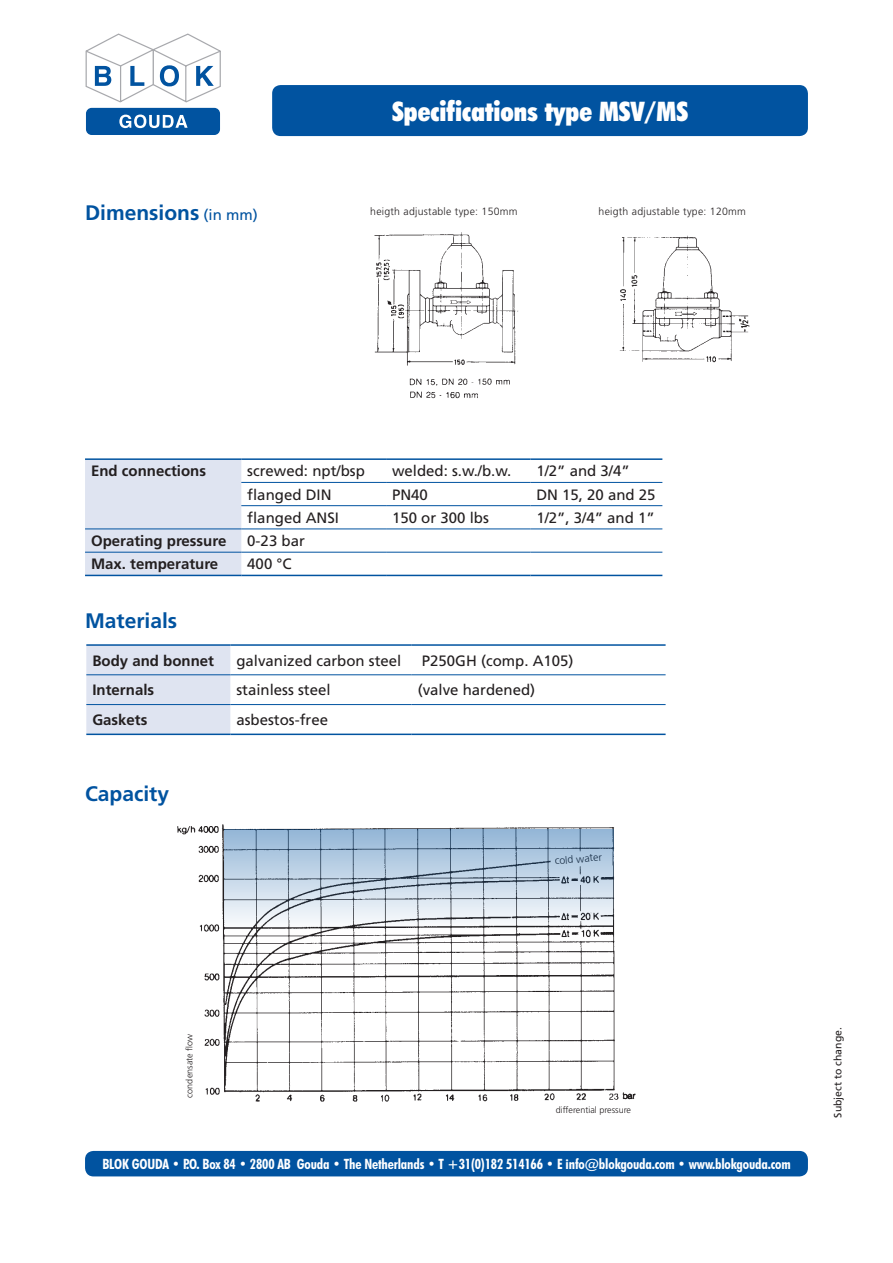
<style>
.page{position:relative;width:893px;height:1263px;background:#fff}
.page>*{position:absolute;margin:0;border:0;box-sizing:border-box;transform-origin:0 0}
.Normaal{font:900 condensed 27px "Futura BT";color:#fff}
.Normaal-2{font:700 21px "Frutiger LT";color:#0153a0}
.Normaal-3{font:15px "Frutiger LT";color:#231f20}
.Normaal-4{font:700 15px "Frutiger LT";color:#231f20}
.Normaal-5{font:700 condensed 14.25px "Futura BT";letter-spacing:-.01em;color:#fff}
.t1{font:300 10.5px "Frutiger LT";letter-spacing:.025em;color:#231f20}
.Normaal-6{font:10.5px "Frutiger LT";color:#231f20}
.t2{font:300 9px "Frutiger LT";color:#231f20}
.s1{font-weight:400;font-size:15px}
</style>
<div class="page">
<div style="left:272px;top:85px;width:536px;height:51px;background:#0153a0;border-radius:9px"></div>
<svg style="left:86px;top:33px;width:135px;height:70px"></svg>
<div style="left:86px;top:108px;width:134px;height:27px;background:#0153a0;border-radius:6px"></div>
<svg style="left:119px;top:115px;width:69px;height:13px"></svg>
<img style="left:374px;top:232px;width:144px;height:167px">
<img style="left:619px;top:235px;width:131px;height:128px">
<img style="left:177px;top:824px;width:459px;height:278px">
<div style="left:186px;top:999px;width:14px;height:98px;background:#fff"></div>
<svg style="left:552px;top:824px;width:59px;height:6px"></svg>
<div style="left:85px;top:460px;width:156px;height:115px;background:#dfe4f1"></div>
<hr style="left:85px;top:458px;width:156px;height:2px;background:#0153a0">
<hr style="left:85px;top:575px;width:156px;height:1px;background:#0153a0">
<hr style="left:241px;top:575px;width:145px;height:1px;background:#0153a0">
<hr style="left:386px;top:575px;width:144px;height:1px;background:#0153a0">
<hr style="left:530px;top:575px;width:132px;height:1px;background:#0153a0">
<hr style="left:241px;top:458px;width:145px;height:2px;background:#0153a0">
<hr style="left:386px;top:458px;width:144px;height:2px;background:#0153a0">
<hr style="left:530px;top:458px;width:132px;height:2px;background:#0153a0">
<hr style="left:241px;top:482px;width:145px;height:1px;background:#0153a0">
<hr style="left:386px;top:482px;width:144px;height:1px;background:#0153a0">
<hr style="left:530px;top:482px;width:132px;height:1px;background:#0153a0">
<hr style="left:241px;top:505px;width:145px;height:1px;background:#0153a0">
<hr style="left:386px;top:505px;width:144px;height:1px;background:#0153a0">
<hr style="left:530px;top:505px;width:132px;height:1px;background:#0153a0">
<hr style="left:85px;top:528px;width:156px;height:1px;background:#0153a0">
<hr style="left:241px;top:528px;width:145px;height:1px;background:#0153a0">
<hr style="left:386px;top:528px;width:144px;height:1px;background:#0153a0">
<hr style="left:530px;top:528px;width:132px;height:1px;background:#0153a0">
<hr style="left:85px;top:552px;width:156px;height:1px;background:#0153a0">
<hr style="left:241px;top:552px;width:145px;height:1px;background:#0153a0">
<hr style="left:386px;top:552px;width:144px;height:1px;background:#0153a0">
<hr style="left:530px;top:552px;width:132px;height:1px;background:#0153a0">
<div style="left:86px;top:646px;width:144px;height:87px;background:#dfe4f1"></div>
<hr style="left:86px;top:674px;width:144px;height:1px;background:#0153a0">
<hr style="left:230px;top:674px;width:182px;height:1px;background:#0153a0">
<hr style="left:412px;top:674px;width:254px;height:1px;background:#0153a0">
<hr style="left:86px;top:704px;width:144px;height:1px;background:#0153a0">
<hr style="left:230px;top:704px;width:182px;height:1px;background:#0153a0">
<hr style="left:412px;top:704px;width:254px;height:1px;background:#0153a0">
<hr style="left:86px;top:644px;width:144px;height:2px;background:#0153a0">
<hr style="left:230px;top:644px;width:182px;height:2px;background:#0153a0">
<hr style="left:412px;top:644px;width:254px;height:2px;background:#0153a0">
<hr style="left:86px;top:733px;width:144px;height:2px;background:#0153a0">
<hr style="left:230px;top:733px;width:182px;height:2px;background:#0153a0">
<hr style="left:412px;top:733px;width:254px;height:2px;background:#0153a0">
<svg style="left:224px;top:830px;width:389px;height:147px"></svg>
<div style="left:85px;top:1151px;width:723px;height:25px;background:#0153a0;border-radius:9px"></div>
<p class="Normaal-2" style="left:85px;top:200px;width:174px">Dimensions <span class="s1">(in mm)</span></p>
<p class="Normaal" style="left:392px;top:95px;width:298px">Specifications type MSV/MS</p>
<p class="t1" style="left:370px;top:205px;width:149px">heigth adjustable type: 150mm</p>
<p class="t1" style="left:599px;top:205px;width:149px">heigth adjustable type: 120mm</p>
<p class="Normaal-4" style="left:91px;top:462px;width:116px">End connections</p>
<p class="Normaal-3" style="left:247px;top:462px;width:119px">screwed: npt/bsp</p>
<p class="Normaal-3" style="left:392px;top:462px;width:121px">welded: s.w./b.w.</p>
<p class="Normaal-3" style="left:536px;top:462px;width:95px">1/2” and 3/4”</p>
<p class="Normaal-3" style="left:247px;top:486px;width:86px">flanged DIN</p>
<p class="Normaal-3" style="left:392px;top:486px;width:37px">PN40</p>
<p class="Normaal-3" style="left:536px;top:486px;width:121px">DN 15, 20 and 25</p>
<p class="Normaal-3" style="left:247px;top:509px;width:93px">flanged ANSI</p>
<p class="Normaal-3" style="left:392px;top:509px;width:98px">150 or 300 lbs</p>
<p class="Normaal-3" style="left:536px;top:509px;width:120px">1/2”, 3/4” and 1”</p>
<p class="Normaal-4" style="left:91px;top:532px;width:137px">Operating pressure</p>
<p class="Normaal-3" style="left:247px;top:532px;width:59px">0-23 bar</p>
<p class="Normaal-4" style="left:91px;top:555px;width:129px">Max. temperature</p>
<p class="Normaal-3" style="left:247px;top:555px;width:46px">400 °C</p>
<p class="Normaal-2" style="left:85px;top:608px;width:94px">Materials</p>
<p class="Normaal-4" style="left:92px;top:651px;width:123px">Body and bonnet</p>
<p class="Normaal-3" style="left:236px;top:651px;width:167px">galvanized carbon steel</p>
<p class="Normaal-3" style="left:422px;top:651px;width:153px">P250GH (comp. A105)</p>
<p class="Normaal-4" style="left:92px;top:681px;width:63px">Internals</p>
<p class="Normaal-3" style="left:236px;top:681px;width:96px">stainless steel</p>
<p class="Normaal-3" style="left:418px;top:681px;width:119px">(valve hardened)</p>
<p class="Normaal-4" style="left:92px;top:711px;width:57px">Gaskets</p>
<p class="Normaal-3" style="left:236px;top:711px;width:93px">asbestos-free</p>
<p class="Normaal-2" style="left:85px;top:781px;width:86px">Capacity</p>
<p class="t1" style="left:554px;top:855px;width:49px;rotate:-5deg">cold water</p>
<p class="t2" style="left:184px;top:1097px;width:65px;rotate:-90deg">condensate flow</p>
<p class="t2" style="left:556px;top:1105px;width:77px">differential pressure</p>
<p class="Normaal-5" style="left:102px;top:1155px;width:690px">BLOK GOUDA • P.O. Box 84 • 2800 AB Gouda • The Netherlands • T +31(0)182 514166 • E info@blokgouda.com • www.blokgouda.com</p>
<p class="Normaal-6" style="left:831px;top:1118px;width:92px;rotate:-90deg">Subject to change.</p>
</div>
